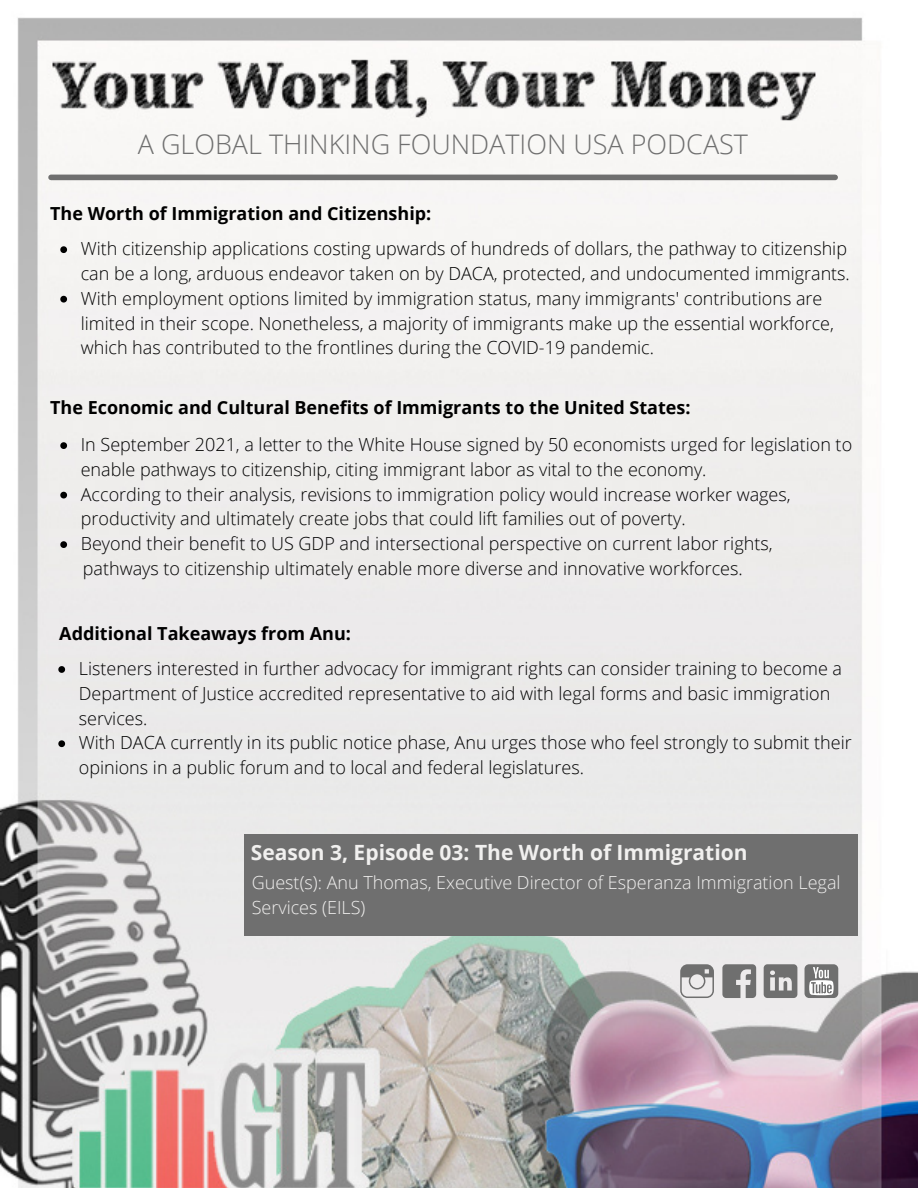
<style>
.page{position:relative;width:918px;height:1188px;background:#fff}
.page>*{position:absolute;margin:0;border:0;box-sizing:border-box;transform-origin:0 0}
.t1{font:300 27px "Open Sans";color:#6f6f6f}
.t2{font:700 21px "Open Sans";color:#f1f0ef}
.t3{font:300 18px/24.8px "Open Sans";color:#000}
.t4{font:700 18px "Open Sans";color:#000}
.t5{font:300 18px/24.8px "Open Sans";color:#f1f0ef}
</style>
<div class="page">
<img style="left:0;top:17px;width:918px;height:1171px">
<div style="left:51px;top:175px;width:784px;height:5px;background:#6f6f6f"></div>
<svg style="left:680px;top:964px;width:34px;height:34px"></svg>
<svg style="left:722px;top:964px;width:34px;height:34px"></svg>
<svg style="left:764px;top:964px;width:33px;height:34px"></svg>
<div style="left:805px;top:964px;width:33px;height:34px;background:#6f6f6f;border-radius:5px"></div>
<svg style="left:809px;top:967px;width:25px;height:28px"></svg>
<div style="left:245px;top:835px;width:613px;height:101px;background:#6f6f6f"></div>
<svg style="left:58px;top:666px;width:7px;height:7px"></svg>
<svg style="left:58px;top:740px;width:7px;height:7px"></svg>
<svg style="left:60px;top:246px;width:7px;height:7px"></svg>
<svg style="left:60px;top:296px;width:7px;height:7px"></svg>
<svg style="left:60px;top:442px;width:7px;height:7px"></svg>
<svg style="left:60px;top:492px;width:7px;height:6px"></svg>
<svg style="left:60px;top:541px;width:7px;height:7px"></svg>
<p class="t1" style="left:138px;top:125px;width:612px">A GLOBAL THINKING FOUNDATION USA PODCAST</p>
<p class="t4" style="left:50px;top:201px;width:383px">The Worth of Immigration and Citizenship:</p>
<p class="t3" style="left:81px;top:236px;width:771px">With citizenship applications costing upwards of hundreds of dollars, the pathway to citizenship can be a long, arduous endeavor taken on by DACA, protected, and undocumented immigrants.</p>
<p class="t3" style="left:81px;top:285px;width:755px">With employment options limited by immigration status, many immigrants' contributions are limited in their scope. Nonetheless, a majority of immigrants make up the essential workforce, which has contributed to the frontlines during the COVID-19 pandemic.</p>
<p class="t4" style="left:50px;top:395px;width:642px">The Economic and Cultural Benefits of Immigrants to the United States:</p>
<p class="t3" style="left:81px;top:432px;width:773px">In September 2021, a letter to the White House signed by 50 economists urged for legislation to enable pathways to citizenship, citing immigrant labor as vital to the economy.</p>
<p class="t3" style="left:81px;top:481px;width:711px">According to their analysis, revisions to immigration policy would increase worker wages, productivity and ultimately create jobs that could lift families out of poverty.</p>
<p class="t3" style="left:81px;top:531px;width:693px">Beyond their benefit to US GDP and intersectional perspective on current labor rights,</p>
<p class="t3" style="left:83px;top:556px;width:661px">pathways to citizenship ultimately enable more diverse and innovative workforces.</p>
<p class="t4" style="left:59px;top:621px;width:293px">Additional Takeaways from Anu:</p>
<p class="t3" style="left:79px;top:656px;width:765px">Listeners interested in further advocacy for immigrant rights can consider training to become a<br>Department of Justice accredited representative to aid with legal forms and basic immigration services.</p>
<p class="t3" style="left:79px;top:730px;width:775px">With DACA currently in its public notice phase, Anu urges those who feel strongly to submit their opinions in a public forum and to local and federal legislatures.</p>
<p class="t2" style="left:251px;top:838px;width:498px">Season 3, Episode 03: The Worth of Immigration</p>
<p class="t5" style="left:252px;top:870px;width:590px">Guest(s): Anu Thomas, Executive Director of Esperanza Immigration Legal<br>Services (EILS)</p>
</div>
